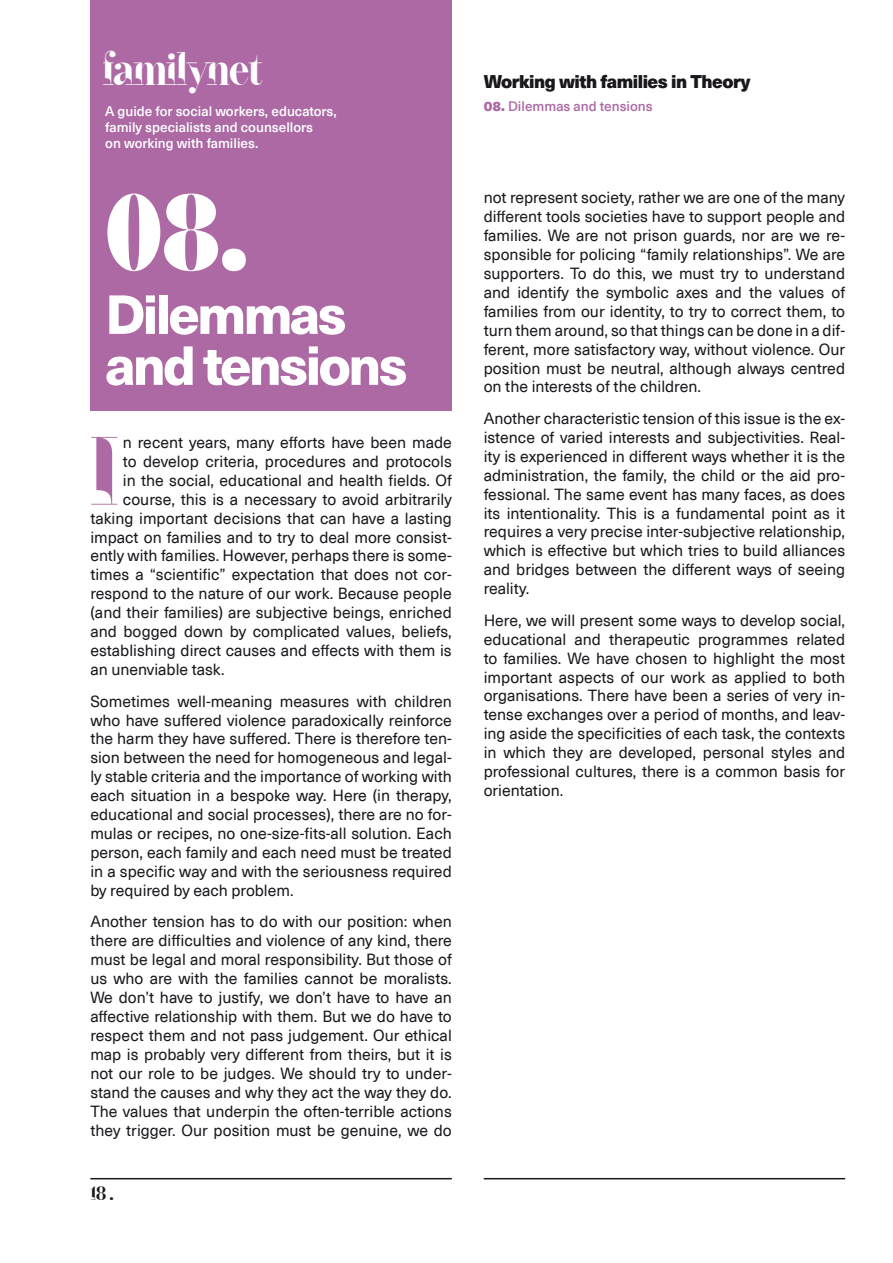
<style>
.page{position:relative;width:893px;height:1263px;background:#fff}
.page>*{position:absolute;margin:0;border:0;box-sizing:border-box;transform-origin:0 0}
.t1{font:108px "Sliced Black Title";color:#fff}
.t2{font:96.9px "Sliced Bold Title";color:#ac69a4}
.t3{font:800 54px/51px "Neue Haas Unica Pro";letter-spacing:-.05em;color:#fff}
.t4{font:45px "Sliced Semi Bold Title";color:#fff}
.t5{font:19.5px "Sliced Semi Bold Title";color:#1a171c}
.t6{font:900 18px "Neue Haas Unica Pro";letter-spacing:-.025em;color:#1a171c}
.t7{font:15.75px/18.9px "Neue Haas Unica Pro";color:#1a171c;text-align:justify}
.t8{font:500 13.5px/16.2px "Neue Haas Unica Pro";color:#fff}
.t9{font:500 13.5px "Neue Haas Unica Pro";color:#ac69a4}
.s1{font-weight:900}
</style>
<div class="page">
<div style="left:90px;top:0;width:362px;height:410px;background:#ac69a4"></div>
<hr style="left:90px;top:1178px;width:362px;height:1px;background:#1a171c">
<hr style="left:484px;top:1178px;width:361px;height:1px;background:#1a171c">
<h3 class="t4" style="left:103px;top:49px;width:160px">familynet</h3>
<p class="t8" style="left:105px;top:103px;width:233px">A guide for social workers, educators, family specialists and counsellors<br>on working with families.</p>
<h1 class="t1" style="left:105px;top:185px;width:144px">08.</h1>
<h3 class="t3" style="left:105px;top:290px;width:304px">Dilemmas and tensions</h3>
<h2 class="t2" style="left:90px;top:428px;width:29px">I</h2>
<p class="t7" style="left:123px;top:433px;width:330px">n recent years, many efforts have been made</p>
<p class="t7" style="left:123px;top:452px;width:330px">to develop criteria, procedures and protocols</p>
<p class="t7" style="left:123px;top:471px;width:330px">in the social, educational and health fields. Of</p>
<p class="t7" style="left:123px;top:490px;width:330px">course, this is a necessary to avoid arbitrarily</p>
<p class="t7" style="left:90px;top:509px;width:363px">taking important decisions that can have a lasting</p>
<p class="t7" style="left:90px;top:528px;width:363px">impact on families and to try to deal more consist-</p>
<p class="t7" style="left:90px;top:547px;width:363px">ently with families. However, perhaps there is some-</p>
<p class="t7" style="left:90px;top:566px;width:363px">times a “scientific” expectation that does not cor-</p>
<p class="t7" style="left:90px;top:584px;width:363px">respond to the nature of our work. Because people</p>
<p class="t7" style="left:90px;top:603px;width:363px">(and their families) are subjective beings, enriched</p>
<p class="t7" style="left:90px;top:622px;width:363px">and bogged down by complicated values, beliefs,</p>
<p class="t7" style="left:90px;top:641px;width:363px">establishing direct causes and effects with them is</p>
<p class="t7" style="left:90px;top:660px;width:136px">an unenviable task.</p>
<p class="t7" style="left:90px;top:692px;width:363px">Sometimes well-meaning measures with children who have suffered violence paradoxically reinforce the harm they have suffered. There is therefore ten&shy;sion between the need for homogeneous and legal&shy;ly stable criteria and the importance of working with each situation in a bespoke way. Here (in therapy, educational and social processes), there are no for&shy;mulas or recipes, no one-size-fits-all solution. Each person, each family and each need must be treated in a specific way and with the seriousness required by required by each problem.</p>
<p class="t7" style="left:90px;top:913px;width:363px">Another tension has to do with our position: when there are difficulties and violence of any kind, there must be legal and moral responsibility. But those of us who are with the families cannot be moralists.<br>We don’t have to justify, we don’t have to have an affective relationship with them. But we do have to respect them and not pass judgement. Our ethical map is probably very different from theirs, but it is not our role to be judges. We should try to under&shy;stand the causes and why they act the way they do.<br>The values that underpin the often-terrible actions they trigger. Our position must be genuine, we do</p>
<p class="t5" style="left:90px;top:1185px;width:25px">18 .</p>
<p class="t6" style="left:484px;top:71px;width:268px">Working with families in Theory</p>
<p class="t9" style="left:484px;top:98px;width:171px"><span class="s1">08.</span> Dilemmas and tensions</p>
<p class="t7" style="left:484px;top:189px;width:363px">not represent society, rather we are one of the many different tools societies have to support people and families. We are not prison guards, nor are we re&shy;sponsible for policing “family relationships”. We are supporters. To do this, we must try to understand and identify the symbolic axes and the values of families from our identity, to try to correct them, to turn them around, so that things can be done in a dif&shy;ferent, more satisfactory way, without violence. Our position must be neutral, although always centred on the interests of the children.</p>
<p class="t7" style="left:484px;top:409px;width:363px">Another characteristic tension of this issue is the ex&shy;istence of varied interests and subjectivities. Real&shy;ity is experienced in different ways whether it is the administration, the family, the child or the aid pro&shy;fessional. The same event has many faces, as does its intentionality. This is a fundamental point as it requires a very precise inter-subjective relationship, which is effective but which tries to build alliances and bridges between the different ways of seeing reality.</p>
<p class="t7" style="left:484px;top:611px;width:363px">Here, we will present some ways to develop social, educational and therapeutic programmes related to families. We have chosen to highlight the most important aspects of our work as applied to both organisations. There have been a series of very in&shy;tense exchanges over a period of months, and leav&shy;ing aside the specificities of each task, the contexts in which they are developed, personal styles and professional cultures, there is a common basis for orientation.</p>
</div>
